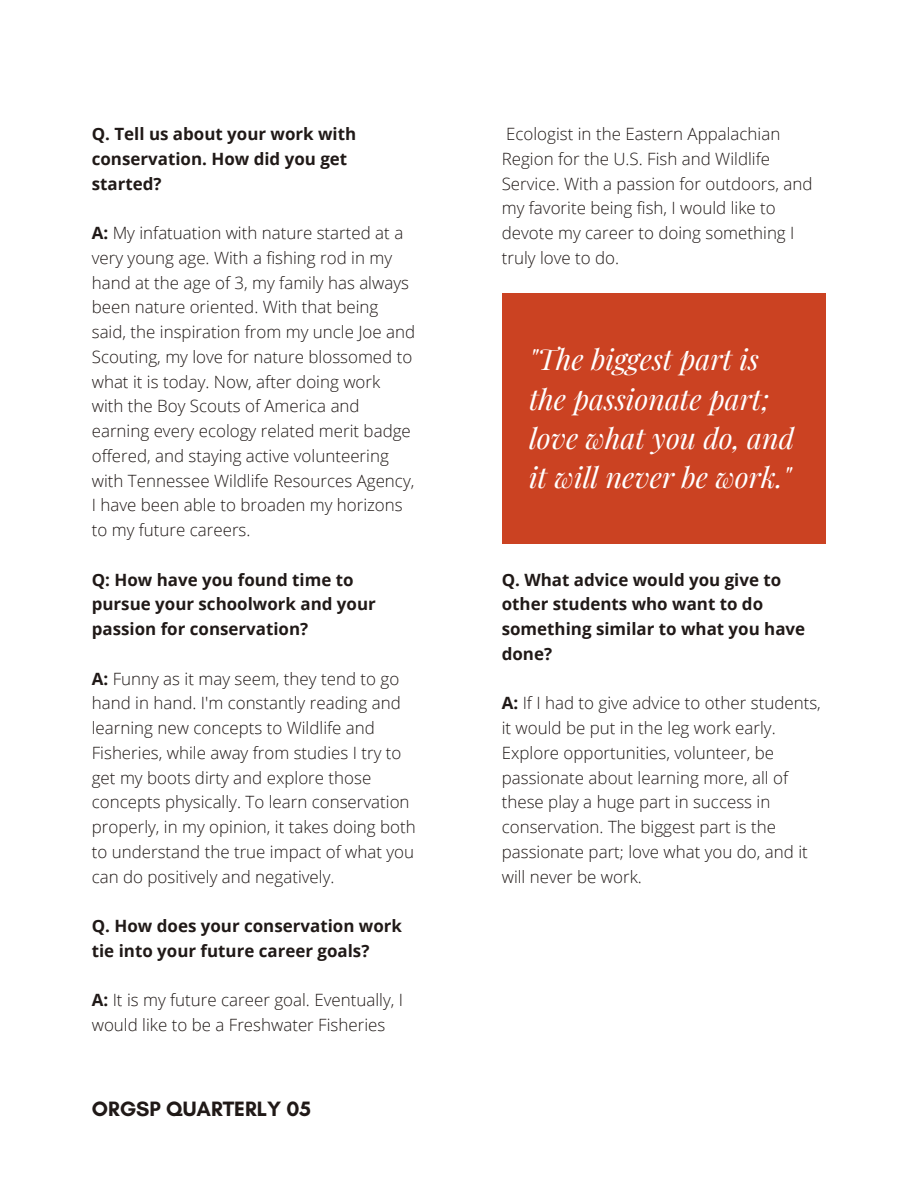
<style>
.page{position:relative;width:918px;height:1188px;background:#fff}
.page>*{position:absolute;margin:0;border:0;box-sizing:border-box;transform-origin:0 0}
.t1{font:italic 28.65px/39.3px "Playfair Display";color:#fff}
.t2{font:700 21.15px "Glacial Indifference";color:#201917}
.t3{font:300 16.95px/24.8px "Open Sans";color:#201917}
.t4{font:700 16.95px/24.8px "Open Sans";color:#201917}
.s1{font-weight:700}
</style>
<div class="page">
<div style="left:502px;top:293px;width:324px;height:251px;background:#cb4222"></div>
<p class="t4" style="left:92px;top:121px;width:266px">Q. Tell us about your work with conservation. How did you get started?</p>
<p class="t3" style="left:92px;top:220px;width:325px"><span class="s1">A:</span> My infatuation with nature started at a very young age. With a fishing rod in my hand at the age of 3, my family has always been nature oriented. With that being said, the inspiration from my uncle Joe and Scouting, my love for nature blossomed to what it is today. Now, after doing work with the Boy Scouts of America and earning every ecology related merit badge offered, and staying active volunteering with Tennessee Wildlife Resources Agency, I have been able to broaden my horizons to my future careers.</p>
<p class="t4" style="left:92px;top:567px;width:286px">Q: How have you found time to pursue your schoolwork and your passion for conservation?</p>
<p class="t3" style="left:92px;top:666px;width:326px"><span class="s1">A:</span> Funny as it may seem, they tend to go hand in hand. I'm constantly reading and learning new concepts to Wildlife and Fisheries, while away from studies I try to get my boots dirty and explore those concepts physically. To learn conservation properly, in my opinion, it takes doing both to understand the true impact of what you can do positively and negatively.</p>
<p class="t4" style="left:92px;top:913px;width:312px">Q. How does your conservation work tie into your future career goals?</p>
<p class="t3" style="left:92px;top:987px;width:313px"><span class="s1">A:</span> It is my future career goal. Eventually, I would like to be a Freshwater Fisheries</p>
<p class="t2" style="left:92px;top:1096px;width:221px">ORGSP QUARTERLY 05</p>
<p class="t3" style="left:502px;top:121px;width:312px">Ecologist in the Eastern Appalachian Region for the U.S. Fish and Wildlife Service. With a passion for outdoors, and my favorite being fish, I would like to devote my career to doing something I truly love to do.</p>
<p class="t1" style="left:529px;top:339px;width:267px">"The biggest part is the passionate part; love what you do, and it will never be work."</p>
<p class="t4" style="left:502px;top:567px;width:305px">Q. What advice would you give to other students who want to do something similar to what you have done?</p>
<p class="t3" style="left:502px;top:691px;width:321px"><span class="s1">A:</span> If I had to give advice to other students, it would be put in the leg work early.<br>Explore opportunities, volunteer, be passionate about learning more, all of these play a huge part in success in conservation. The biggest part is the passionate part; love what you do, and it will never be work.</p>
</div>
